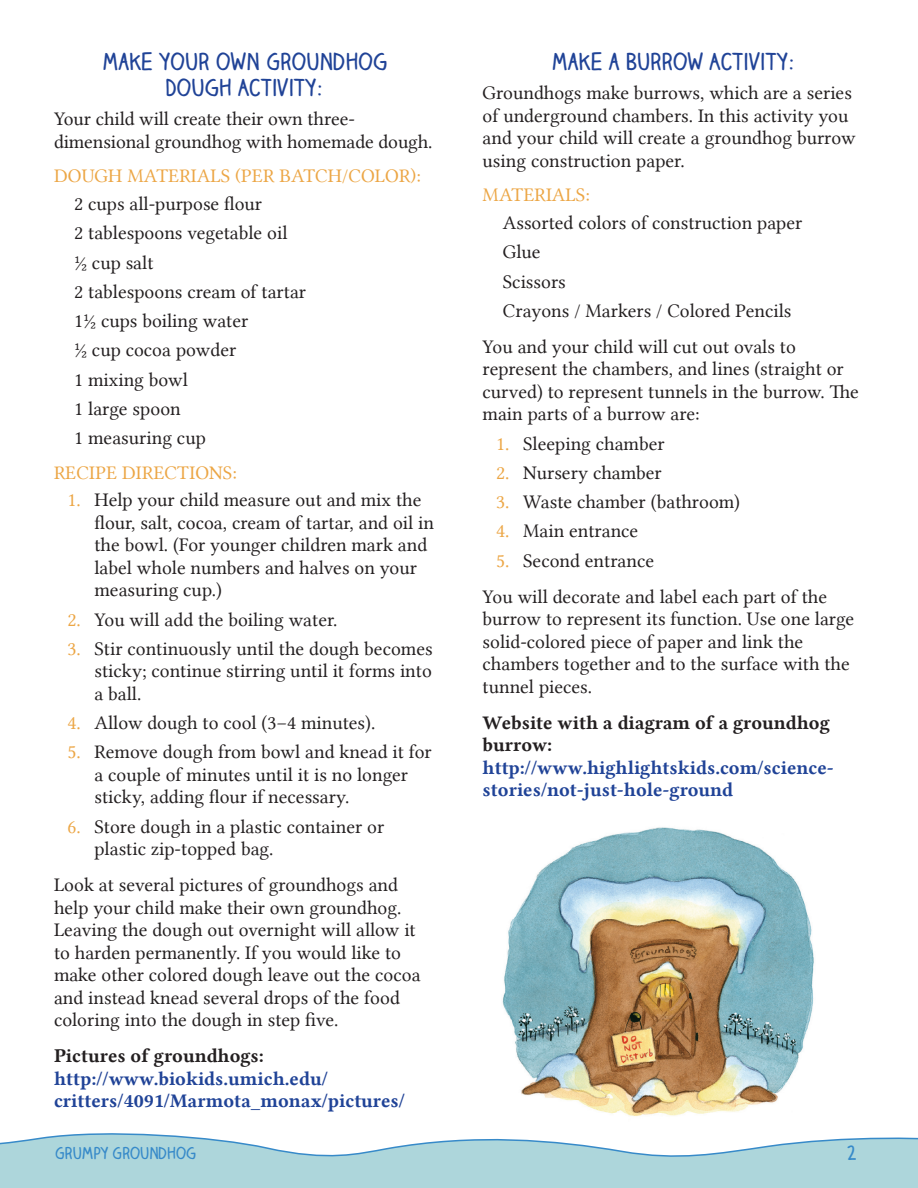
<style>
.page{position:relative;width:918px;height:1188px;background:#fff}
.page>*{position:absolute;margin:0;border:0;box-sizing:border-box;transform-origin:0 0}
.Subtitles_G{font:700 22.5px/25.8px "Claire Hand";letter-spacing:.01em;color:#204397;text-align:center}
.Body_G{font:19.5px/22.5px "Lin Libertine";color:#231f20}
.materials_G{font:19.5px "Lin Libertine";color:#231f20}
.Body_G-2{font:19.5px/22.5px "Lin Libertine B";color:#204397}
.sub_subtitles{font:19.5px "Lin Libertine";letter-spacing:.005em;color:#eca645}
.t1{font:700 19.5px "Claire Hand";color:#378ac9}
.t2{font:700 15.75px "Claire Hand";color:#378ac9}
.s1{color:#eca645}
.s2{color:#231f20}
</style>
<div class="page">
<svg style="left:0;top:1133px;width:918px;height:55px"></svg>
<img style="left:502px;top:827px;width:312px;height:289px">
<p class="Subtitles_G" style="left:102px;top:48px;width:287px">MAKE YOUR OWN GROUNDHOG<br>DOUGH ACTIVITY:</p>
<p class="Body_G" style="left:54px;top:108px;width:380px">Your child will create their own three&shy;dimensional groundhog with homemade dough.</p>
<p class="sub_subtitles" style="left:54px;top:165px;width:368px">DOUGH MATERIALS (PER BATCH/COLOR):</p>
<p class="materials_G" style="left:74px;top:193px;width:189px">2 cups all-purpose flour</p>
<p class="materials_G" style="left:74px;top:222px;width:215px">2 tablespoons vegetable oil</p>
<p class="materials_G" style="left:74px;top:251px;width:81px">½ cup salt</p>
<p class="materials_G" style="left:74px;top:280px;width:233px">2 tablespoons cream of tartar</p>
<p class="materials_G" style="left:74px;top:310px;width:176px">1½ cups boiling water</p>
<p class="materials_G" style="left:74px;top:339px;width:164px">½ cup cocoa powder</p>
<p class="materials_G" style="left:74px;top:368px;width:115px">1 mixing bowl</p>
<p class="materials_G" style="left:74px;top:397px;width:108px">1 large spoon</p>
<p class="materials_G" style="left:74px;top:427px;width:133px">1 measuring cup</p>
<p class="sub_subtitles" style="left:54px;top:461px;width:184px">RECIPE DIRECTIONS:</p>
<p class="Body_G" style="left:94px;top:489px;width:341px;text-indent:-27px"><span class="s1">1.</span> Help your child measure out and mix the flour, salt, cocoa, cream of tartar, and oil in the bowl. (For younger children mark and label whole numbers and halves on your measuring cup.)</p>
<p class="Body_G" style="left:68px;top:608px;width:271px"><span class="s1">2.</span> You will add the boiling water.</p>
<p class="Body_G" style="left:94px;top:637px;width:340px;text-align:justify;text-indent:-27px"><span class="s1">3.</span> Stir continuously until the dough becomes sticky; continue stirring until it forms into a ball.</p>
<p class="Body_G" style="left:68px;top:712px;width:309px"><span class="s1">4.</span> Allow dough to cool (3–4 minutes).</p>
<p class="Body_G" style="left:94px;top:741px;width:339px;text-indent:-27px"><span class="s1">5.</span> Remove dough from bowl and knead it for a couple of minutes until it is no longer sticky, adding flour if necessary.</p>
<p class="Body_G" style="left:94px;top:815px;width:291px;text-indent:-27px"><span class="s1">6.</span> Store dough in a plastic container or plastic zip-topped bag.</p>
<p class="Body_G" style="left:54px;top:874px;width:368px">Look at several pictures of groundhogs and help your child make their own groundhog.<br>Leaving the dough out overnight will allow it to harden permanently. If you would like to make other colored dough leave out the cocoa and instead knead several drops of the food coloring into the dough in step five.</p>
<p class="Body_G-2" style="left:54px;top:1044px;width:353px"><span class="s2">Pictures of groundhogs: </span>http://www.biokids.umich.edu/ critters/4091/Marmota_monax/pictures/</p>
<p class="Subtitles_G" style="left:551px;top:48px;width:245px">MAKE A BURROW ACTIVITY:</p>
<p class="Body_G" style="left:483px;top:82px;width:375px">Groundhogs make burrows, which are a series of underground chambers. In this activity you and your child will create a groundhog burrow using construction paper.</p>
<p class="sub_subtitles" style="left:483px;top:184px;width:109px">MATERIALS:</p>
<p class="materials_G" style="left:503px;top:212px;width:301px">Assorted colors of construction paper</p>
<p class="materials_G" style="left:503px;top:241px;width:39px">Glue</p>
<p class="materials_G" style="left:503px;top:270px;width:64px">Scissors</p>
<p class="materials_G" style="left:503px;top:300px;width:290px">Crayons / Markers / Colored Pencils</p>
<p class="Body_G" style="left:483px;top:335px;width:378px">You and your child will cut out ovals to represent the chambers, and lines (straight or curved) to represent tunnels in the burrow. The main parts of a burrow are:</p>
<p class="Body_G" style="left:496px;top:432px;width:170px"><span class="s1">1.</span> Sleeping chamber</p>
<p class="Body_G" style="left:496px;top:461px;width:167px"><span class="s1">2.</span> Nursery chamber</p>
<p class="Body_G" style="left:496px;top:491px;width:245px"><span class="s1">3.</span> Waste chamber (bathroom)</p>
<p class="Body_G" style="left:496px;top:520px;width:144px"><span class="s1">4.</span> Main entrance</p>
<p class="Body_G" style="left:496px;top:549px;width:160px"><span class="s1">5.</span> Second entrance</p>
<p class="Body_G" style="left:483px;top:585px;width:373px">You will decorate and label each part of the burrow to represent its function. Use one large solid-colored piece of paper and link the chambers together and to the surface with the tunnel pieces.</p>
<p class="Body_G-2" style="left:483px;top:711px;width:353px"><span class="s2">Website with a diagram of a groundhog burrow: </span>http://www.highlightskids.com/science&shy;stories/not-just-hole-ground</p>
<p class="t2" style="left:55px;top:1142px;width:142px">GRUMPY GROUNDHOG</p>
<p class="t1" style="left:847px;top:1139px;width:12px">2</p>
</div>
